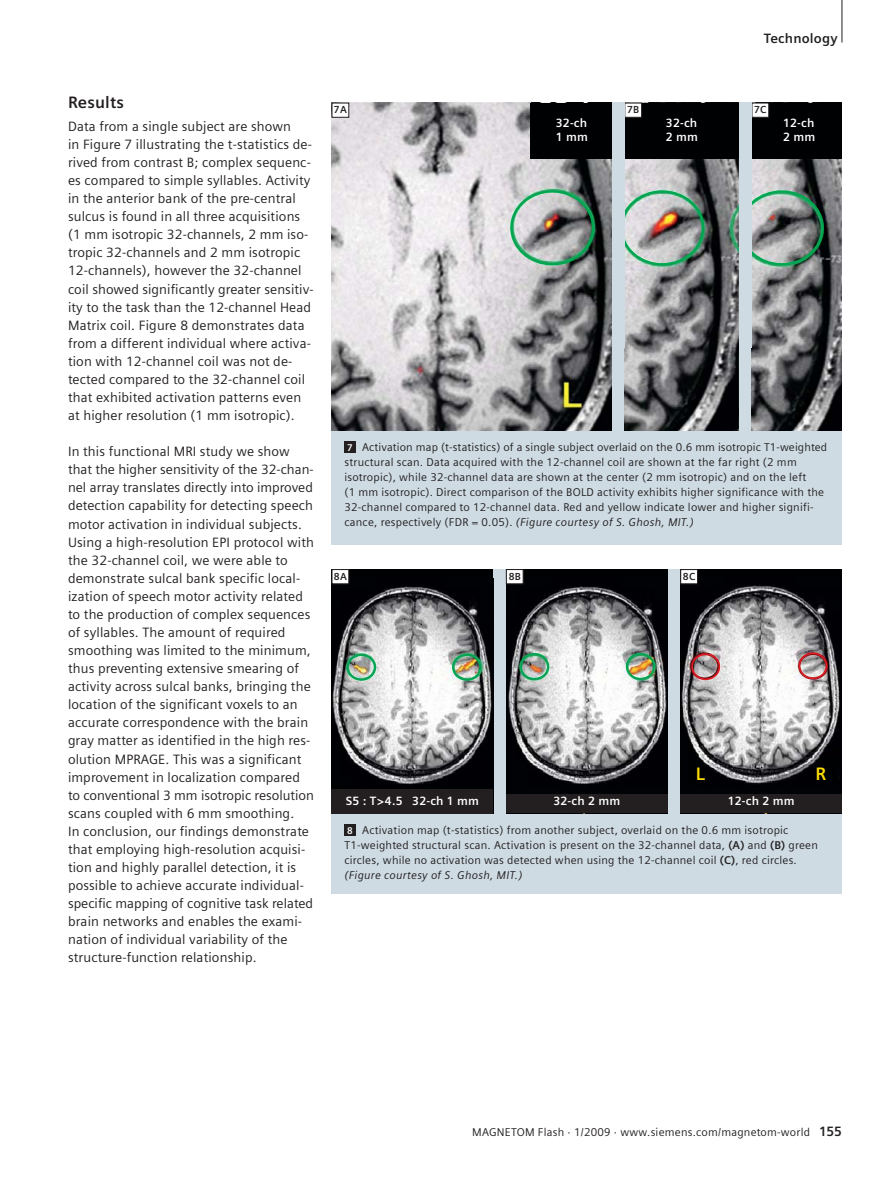
<style>
.page{position:relative;width:893px;height:1191px;background:#fff}
.page>*{position:absolute;margin:0;border:0;box-sizing:border-box;transform-origin:0 0}
.t1{font:700 18px "Siemens Sans";color:#fd0}
.t2{font:700 16.5px "Siemens Sans";letter-spacing:.01em;color:#231f20}
.t3{font:13.5px/18px "Siemens Sans";letter-spacing:.01em;color:#231f20}
.t4{font:700 13.5px "Siemens Sans";letter-spacing:.015em;color:#231f20}
.t5{font:700 12px/14.4px "Siemens Sans";letter-spacing:.015em;color:#fff}
.t6{font:11.25px/14.9px "Siemens Sans";letter-spacing:.02em;color:#231f20}
.t7{font:700 10.2px "Siemens Sans";letter-spacing:.02em;color:#231f20}
.s1{font-weight:700;font-size:9.75px;color:#fff}
.s2{font-style:italic}
.s3{font-weight:700}
.s4{font-weight:700;font-size:13.5px}
</style>
<div class="page">
<hr style="left:842px;top:0;width:1px;height:43px;background:#231f20">
<div style="left:332px;top:103px;width:510px;height:442px;background:#cedbe3"></div>
<div style="left:344px;top:442px;width:11px;height:11px;background:#231f20"></div>
<div style="left:332px;top:569px;width:510px;height:325px;background:#cedbe3"></div>
<div style="left:344px;top:824px;width:11px;height:11px;background:#231f20"></div>
<div style="left:506px;top:569px;width:162px;height:244px;background:#000103"></div>
<img style="left:506px;top:584px;width:161px;height:200px">
<div style="left:680px;top:569px;width:162px;height:244px;background:#000103"></div>
<img style="left:681px;top:584px;width:159px;height:200px">
<img style="left:332px;top:103px;width:280px;height:327px">
<img style="left:624px;top:158px;width:115px;height:272px">
<img style="left:752px;top:158px;width:90px;height:272px">
<svg style="left:506px;top:569px;width:18px;height:15px"></svg>
<svg style="left:680px;top:569px;width:18px;height:15px"></svg>
<svg style="left:331px;top:102px;width:18px;height:16px"></svg>
<div style="left:530px;top:103px;width:82px;height:55px;background:#000103"></div>
<div style="left:624px;top:103px;width:115px;height:55px;background:#000103"></div>
<div style="left:752px;top:103px;width:90px;height:55px;background:#000103"></div>
<svg style="left:751px;top:102px;width:18px;height:16px"></svg>
<svg style="left:624px;top:102px;width:18px;height:16px"></svg>
<div style="left:510px;top:190px;width:84px;height:75px;border:2px solid #00a650;border-radius:50%"></div>
<div style="left:740px;top:190px;width:84px;height:75px;border:2px solid #00a650;border-radius:50%"></div>
<div style="left:620px;top:190px;width:84px;height:75px;border:2px solid #00a650;border-radius:50%"></div>
<div style="left:740px;top:103px;width:12px;height:245px;background:#cedbe3"></div>
<div style="left:613px;top:103px;width:11px;height:245px;background:#cedbe3"></div>
<div style="left:520px;top:653px;width:29px;height:26px;border:2px solid #00a650;border-radius:50%"></div>
<div style="left:626px;top:653px;width:29px;height:26px;border:2px solid #00a650;border-radius:50%"></div>
<div style="left:691px;top:653px;width:29px;height:27px;border:2px solid #e11a22;border-radius:50%"></div>
<div style="left:799px;top:652px;width:28px;height:27px;border:2px solid #e11a22;border-radius:50%"></div>
<div style="left:506px;top:794px;width:162px;height:19px;background:#231f20"></div>
<div style="left:332px;top:569px;width:161px;height:244px;background:#000103"></div>
<img style="left:332px;top:584px;width:160px;height:200px">
<div style="left:332px;top:789px;width:161px;height:24px;background:#231f20"></div>
<div style="left:347px;top:654px;width:29px;height:26px;border:2px solid #00a650;border-radius:50%"></div>
<div style="left:452px;top:654px;width:29px;height:26px;border:2px solid #00a650;border-radius:50%"></div>
<div style="left:680px;top:794px;width:162px;height:19px;background:#231f20"></div>
<svg style="left:331px;top:569px;width:18px;height:15px"></svg>
<svg style="left:689px;top:752px;width:17px;height:30px"></svg>
<svg style="left:820px;top:753px;width:20px;height:29px"></svg>
<p class="t2" style="left:68px;top:95px;width:57px">Results</p>
<p class="t3" style="left:68px;top:118px;width:247px">Data from a single subject are shown<br>in Figure 7 illustrating the t-statistics de&shy;rived from contrast B; complex sequenc&shy;es compared to simple syllables. Activity in the anterior bank of the pre-central sulcus is found in all three acquisitions (1 mm isotropic 32-channels, 2 mm iso&shy;tropic 32-channels and 2 mm isotropic 12-channels), however the 32-channel coil showed significantly greater sensitiv&shy;ity to the task than the 12-channel Head Matrix coil. Figure 8 demonstrates data from a different individual where activa&shy;tion with 12-channel coil was not de&shy;tected compared to the 32-channel coil that exhibited activation patterns even at higher resolution (1 mm isotropic).</p>
<p class="t3" style="left:68px;top:443px;width:247px">In this functional MRI study we show that the higher sensitivity of the 32-chan&shy;nel array translates directly into improved detection capability for detecting speech motor activation in individual subjects.<br>Using a high-resolution EPI protocol with the 32-channel coil, we were able to demonstrate sulcal bank specific local&shy;ization of speech motor activity related to the production of complex sequences of syllables. The amount of required smoothing was limited to the minimum, thus preventing extensive smearing of activity across sulcal banks, bringing the location of the significant voxels to an accurate correspondence with the brain gray matter as identified in the high res&shy;olution MPRAGE. This was a significant improvement in localization compared to conventional 3 mm isotropic resolution scans coupled with 6 mm smoothing.<br>In conclusion, our findings demonstrate that employing high-resolution acquisi&shy;tion and highly parallel detection, it is possible to achieve accurate individual&shy;specific mapping of cognitive task related brain networks and enables the exami&shy;nation of individual variability of the structure-function relationship.</p>
<p class="t7" style="left:334px;top:105px;width:14px">7A</p>
<p class="t4" style="left:764px;top:32px;width:75px">Technology</p>
<p class="t7" style="left:627px;top:105px;width:14px">7B</p>
<p class="t7" style="left:754px;top:105px;width:14px">7C</p>
<p class="t5" style="left:556px;top:116px;width:34px">32-ch<br>1 mm</p>
<p class="t5" style="left:666px;top:116px;width:34px">32-ch<br>2 mm</p>
<p class="t5" style="left:783px;top:116px;width:34px">12-ch<br>2 mm</p>
<p class="t6" style="left:344px;top:440px;width:484px"><span class="s1">7</span> Activation map (t-statistics) of a single subject overlaid on the 0.6 mm isotropic T1-weighted structural scan. Data acquired with the 12-channel coil are shown at the far right (2 mm isotropic), while 32-channel data are shown at the center (2 mm isotropic) and on the left<br>(1 mm isotropic). Direct comparison of the BOLD activity exhibits higher significance with the 32-channel compared to 12-channel data. Red and yellow indicate lower and higher signifi&shy;cance, respectively (FDR = 0.05). <span class="s2">(Figure courtesy of S. Ghosh, MIT.)</span></p>
<p class="t7" style="left:334px;top:571px;width:14px">8A</p>
<p class="t7" style="left:509px;top:571px;width:14px">8B</p>
<p class="t7" style="left:683px;top:571px;width:14px">8C</p>
<h1 class="t1" style="left:696px;top:765px;width:11px">L</h1>
<h1 class="t1" style="left:815px;top:765px;width:12px">R</h1>
<p class="t5" style="left:346px;top:794px;width:135px">S5 : T&gt;4.5 32-ch 1 mm</p>
<p class="t5" style="left:553px;top:794px;width:68px">32-ch 2 mm</p>
<p class="t5" style="left:728px;top:794px;width:68px">12-ch 2 mm</p>
<p class="t6" style="left:344px;top:823px;width:475px"><span class="s1">8</span> Activation map (t-statistics) from another subject, overlaid on the 0.6 mm isotropic T1-weighted structural scan. Activation is present on the 32-channel data, <span class="s3">(A)</span> and <span class="s3">(B)</span> green circles, while no activation was detected when using the 12-channel coil <span class="s3">(C)</span>, red circles. <span class="s2">(Figure courtesy of S. Ghosh, MIT.)</span></p>
<p class="t6" style="left:472px;top:1124px;width:371px">MAGNETOM Flash · 1/2009 · www.siemens.com/magnetom-world <span class="s4">155</span></p>
</div>
